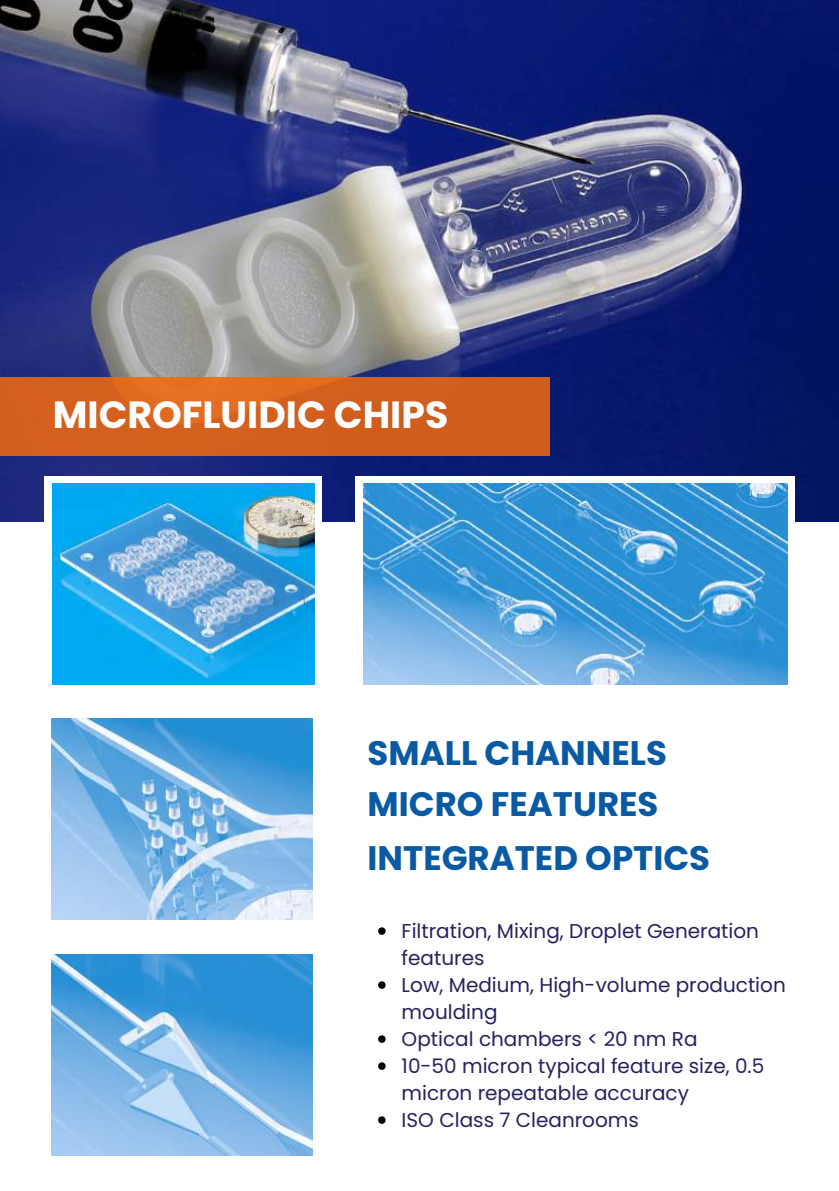
<style>
.page{position:relative;width:839px;height:1191px;background:#fff}
.page>*{position:absolute;margin:0;border:0;box-sizing:border-box;transform-origin:0 0}
.t1{font:700 37.8px "Poppins";color:#fff}
.t2{font:700 34px/53.4px "Poppins";color:#0a5aa3}
.t3{font:20px/27px "Poppins";color:#262260}
</style>
<div class="page">
<img style="left:0;top:0;width:838px;height:522px">
<div style="left:44px;top:477px;width:278px;height:214px;background:#fff"></div>
<img style="left:53px;top:483px;width:261px;height:201px">
<img style="left:52px;top:719px;width:261px;height:201px">
<div style="left:0;top:377px;width:549px;height:78px;background:linear-gradient(to bottom,#da651f,#d15d1d)"></div>
<svg style="left:378px;top:927px;width:7px;height:8px"></svg>
<svg style="left:378px;top:981px;width:7px;height:8px"></svg>
<svg style="left:378px;top:1035px;width:7px;height:8px"></svg>
<svg style="left:378px;top:1062px;width:7px;height:8px"></svg>
<svg style="left:378px;top:1116px;width:7px;height:8px"></svg>
<img style="left:52px;top:954px;width:261px;height:201px">
<div style="left:355px;top:477px;width:439px;height:214px;background:#fff"></div>
<img style="left:364px;top:483px;width:423px;height:201px">
<h1 class="t1" style="left:53px;top:389px;width:397px">MICROFLUIDIC CHIPS</h1>
<h2 class="t2" style="left:367px;top:726px;width:301px">SMALL CHANNELS</h2>
<h2 class="t2" style="left:367px;top:778px;width:344px">MICRO FEATURES<br>INTEGRATED OPTICS</h2>
<p class="t3" style="left:401px;top:917px;width:385px">Filtration, Mixing, Droplet Generation features<br>Low, Medium, High-volume production moulding<br>Optical chambers &lt; 20 nm Ra<br>10-50 micron typical feature size, 0.5 micron repeatable accuracy<br>ISO Class 7 Cleanrooms</p>
</div>
